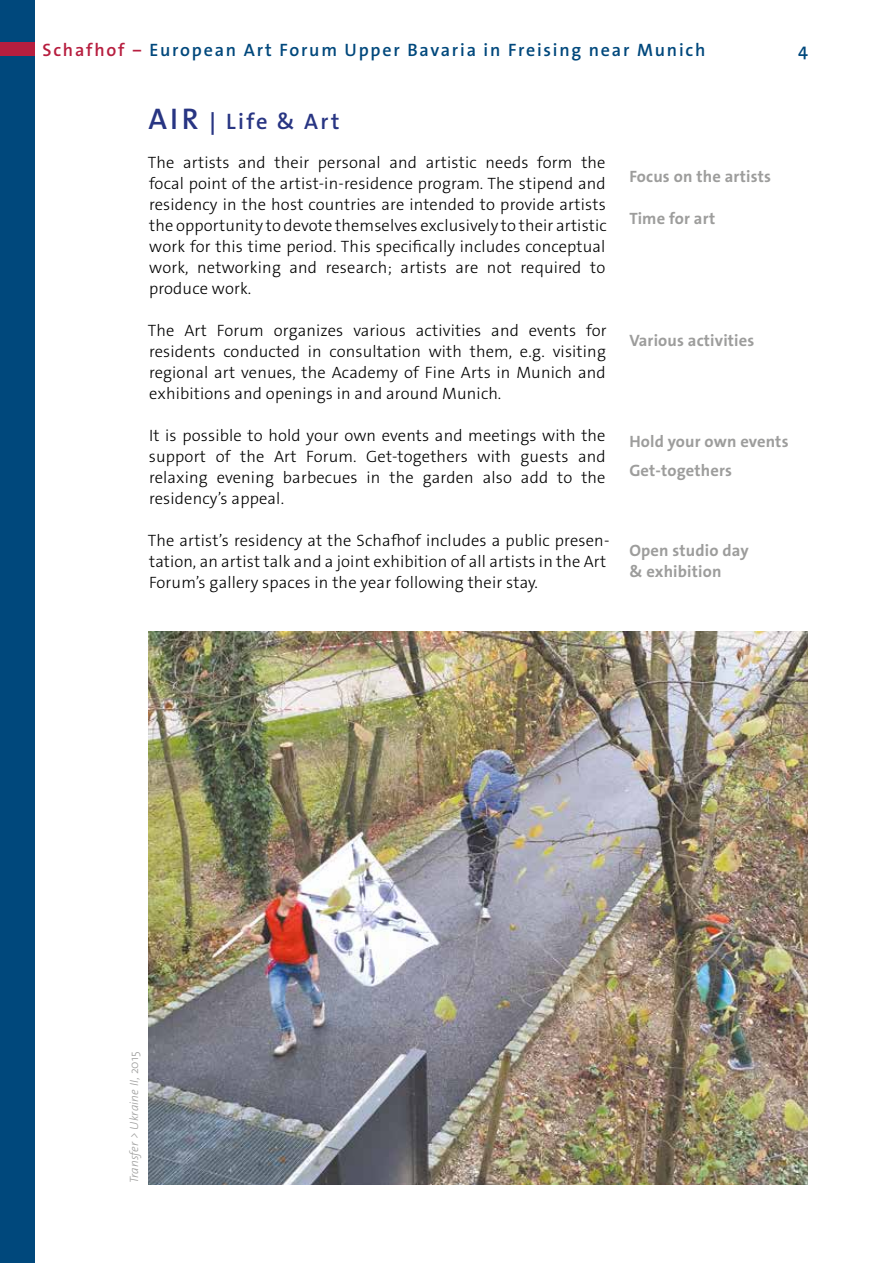
<style>
.page{position:relative;width:893px;height:1263px;background:#fff}
.page>*{position:absolute;margin:0;border:0;box-sizing:border-box;transform-origin:0 0}
.t1{font:600 22.5px "The Sans Os F";letter-spacing:.1em;color:#283583}
.t2{font:600 18px "The Sans Os F";letter-spacing:.1em;color:#00487c}
.t3{font:300 16.5px/21px "The Sans Os F";letter-spacing:.01em;color:#000;text-align:justify}
.t4{font:700 16.5px/29.5px "The Sans Os F";letter-spacing:.01em;color:#9d9d9c}
.t5{font:italic 300 12px "The Sans Os F";letter-spacing:.01em;color:#9d9d9c}
.s1{color:#b71e3f}
.s2{font-size:30px}
.s3{font-style:normal}
</style>
<div class="page">
<div style="left:0;top:0;width:34px;height:1263px;background:#00487c"></div>
<div style="left:0;top:43px;width:34px;height:13px;background:#b71e3f"></div>
<img style="left:149px;top:631px;width:659px;height:553px">
<p class="t2" style="left:43px;top:38px;width:664px"><span class="s1">Schafhof ‒</span> European Art Forum Upper Bavaria in Freising near Munich</p>
<p class="t2" style="left:798px;top:38px;width:11px">4</p>
<h1 class="t1" style="left:149px;top:106px;width:192px"><span class="s2">AIR</span>↕Life &amp; Art</h1>
<p class="t3" style="left:148px;top:152px;width:461px">The artists and their personal and artistic needs form the focal point of the artist-in-residence program. The stipend and residency in the host countries are intended to provide artists the opportunity to devote themselves exclusively to their artistic work for this time period. This specifically includes conceptual work, networking and research; artists are not required to produce work.</p>
<p class="t3" style="left:148px;top:320px;width:460px">The Art Forum organizes various activities and events for residents conducted in consultation with them, e.g. visiting regional art venues, the Academy of Fine Arts in Munich and exhibitions and openings in and around Munich.</p>
<p class="t3" style="left:149px;top:425px;width:458px">It is possible to hold your own events and meetings with the support of the Art Forum. Get-togethers with guests and relaxing evening barbecues in the garden also add to the residency’s appeal.</p>
<p class="t3" style="left:148px;top:530px;width:462px">The artist’s residency at the Schafhof includes a public presen&shy;tation, an artist talk and a joint exhibition of all artists in the Art Forum’s gallery spaces in the year following their stay.</p>
<p class="t4" style="left:629px;top:161px;width:143px">Focus on the artists</p>
<p class="t4" style="left:629px;top:203px;width:87px">Time for art</p>
<p class="t4" style="left:629px;top:325px;width:127px">Various activities</p>
<p class="t4" style="left:629px;top:426px;width:161px">Hold your own events<br>Get-togethers</p>
<p class="t4" style="left:629px;top:540px;width:121px;line-height:21px">Open studio day &amp; exhibition</p>
<p class="t5" style="left:126px;top:1183px;width:134px;rotate:-90deg">Transfer &gt; Ukraine II<span class="s3">, 2015</span></p>
</div>
